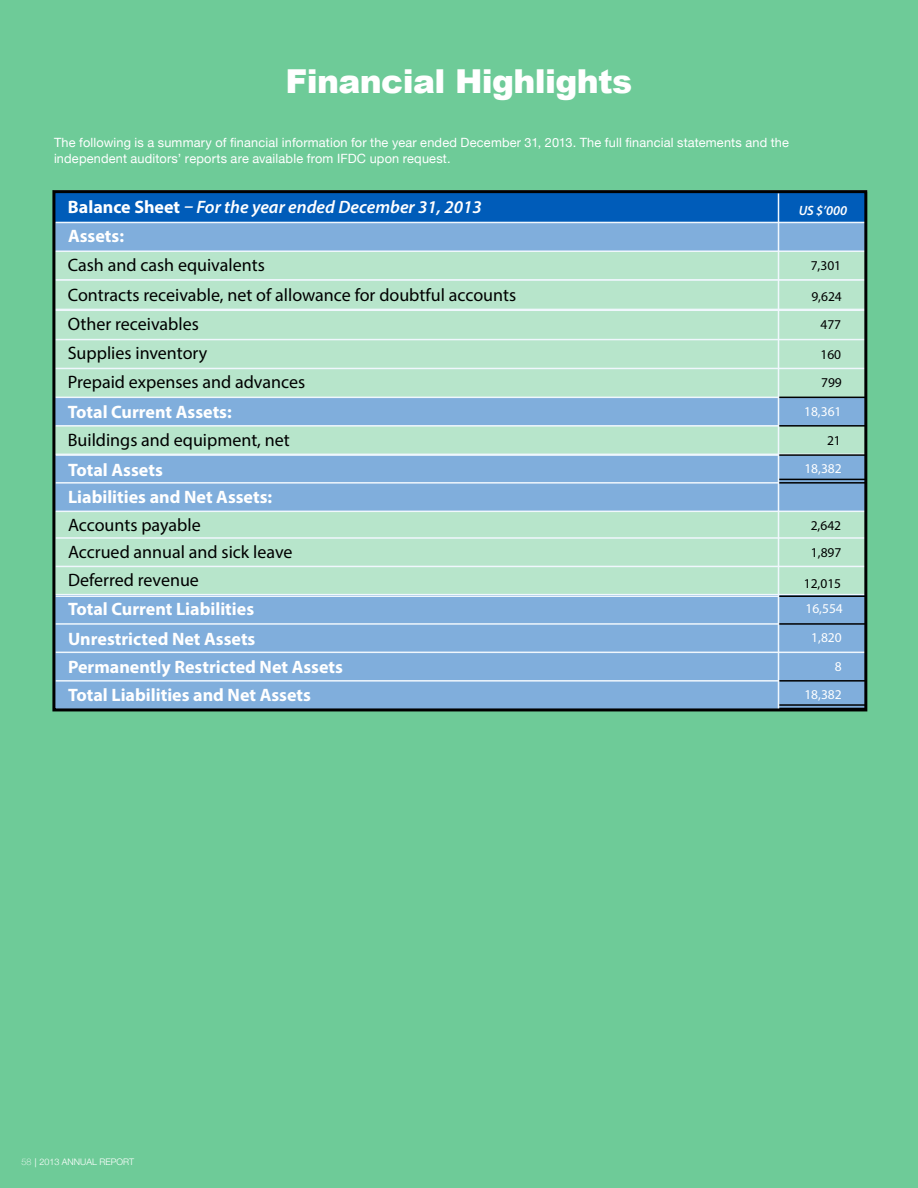
<style>
.page{position:relative;width:918px;height:1188px;background:#6ecb98}
.page>*{position:absolute;margin:0;border:0;box-sizing:border-box;transform-origin:0 0}
.t1{font:900 33px "Arial";letter-spacing:-.02em;color:#fff}
.t2{font:18px "Myriad Pro";color:#000}
.t3{font:700 18px "Myriad Pro";color:#fff}
.t4{font:italic 600 18px "Myriad Pro";color:#fff}
.t5{font:13.5px "Myriad Pro";color:#000}
.t6{font:13.5px "Myriad Pro";color:#fff}
.t7{font:italic 600 13.5px "Myriad Pro";color:#fff}
.t8{font:12.75px/16.5px "Helvetica Neue";letter-spacing:.015em;color:#fff}
.t9{font:300 9px "Helvetica Neue";color:#fff}
.s1{font-weight:700;font-style:normal}
.s2{font-weight:100}
.s3{font-family:"Minion Pro";font-weight:400}
</style>
<div class="page">
<div style="left:56px;top:193px;width:810px;height:29px;background:#005cb9"></div>
<div style="left:56px;top:222px;width:810px;height:29px;background:#80aedc"></div>
<hr style="left:56px;top:222px;width:810px;height:1px;background:#f0f7fd">
<div style="left:55px;top:251px;width:810px;height:29px;background:#b7e5cb"></div>
<hr style="left:55px;top:250px;width:810px;height:2px;background:#f0f7fd">
<hr style="left:55px;top:279px;width:810px;height:2px;background:#f0f7fd">
<hr style="left:55px;top:280px;width:810px;height:2px;background:#f0f7fd">
<div style="left:55px;top:282px;width:810px;height:28px;background:#b7e5cb"></div>
<hr style="left:55px;top:309px;width:810px;height:1px;background:#f0f7fd">
<div style="left:55px;top:310px;width:810px;height:29px;background:#b7e5cb"></div>
<hr style="left:55px;top:310px;width:810px;height:1px;background:#f0f7fd">
<div style="left:55px;top:340px;width:810px;height:28px;background:#b7e5cb"></div>
<hr style="left:55px;top:339px;width:810px;height:1px;background:#f0f7fd">
<div style="left:55px;top:368px;width:810px;height:29px;background:#b7e5cb"></div>
<hr style="left:55px;top:368px;width:810px;height:1px;background:#f0f7fd">
<div style="left:55px;top:397px;width:810px;height:29px;background:#80aedc"></div>
<hr style="left:55px;top:397px;width:724px;height:1px;background:#f0f7fd">
<div style="left:55px;top:426px;width:810px;height:28px;background:#b7e5cb"></div>
<div style="left:56px;top:455px;width:810px;height:28px;background:#80aedc"></div>
<hr style="left:56px;top:454px;width:723px;height:2px;background:#f0f7fd">
<div style="left:56px;top:483px;width:810px;height:28px;background:#80aedc"></div>
<hr style="left:56px;top:482px;width:723px;height:2px;background:#f0f7fd">
<div style="left:56px;top:511px;width:810px;height:29px;background:#b7e5cb"></div>
<hr style="left:56px;top:511px;width:810px;height:1px;background:#f0f7fd">
<div style="left:56px;top:538px;width:810px;height:28px;background:#b7e5cb"></div>
<hr style="left:56px;top:537px;width:810px;height:2px;background:#f0f7fd">
<div style="left:56px;top:566px;width:810px;height:29px;background:#b7e5cb"></div>
<hr style="left:56px;top:566px;width:810px;height:1px;background:#f0f7fd">
<hr style="left:56px;top:594px;width:810px;height:1px;background:#f0f7fd">
<div style="left:56px;top:595px;width:810px;height:29px;background:#80aedc"></div>
<hr style="left:56px;top:595px;width:723px;height:2px;background:#f0f7fd">
<div style="left:56px;top:624px;width:810px;height:28px;background:#80aedc"></div>
<hr style="left:56px;top:623px;width:723px;height:2px;background:#f0f7fd">
<div style="left:56px;top:652px;width:810px;height:29px;background:#80aedc"></div>
<hr style="left:56px;top:652px;width:810px;height:1px;background:#f0f7fd">
<div style="left:56px;top:681px;width:810px;height:28px;background:#80aedc"></div>
<hr style="left:55px;top:680px;width:725px;height:2px;background:#f0f7fd">
<hr style="left:779px;top:397px;width:87px;height:1px;background:#000">
<hr style="left:779px;top:425px;width:87px;height:2px;background:#000">
<hr style="left:55px;top:425px;width:723px;height:2px;background:#f0f7fd">
<hr style="left:779px;top:454px;width:87px;height:2px;background:#000">
<hr style="left:779px;top:482px;width:87px;height:2px;background:#000">
<hr style="left:779px;top:479px;width:87px;height:1px;background:#000">
<hr style="left:779px;top:595px;width:87px;height:2px;background:#000">
<hr style="left:779px;top:623px;width:87px;height:2px;background:#000">
<hr style="left:779px;top:680px;width:87px;height:2px;background:#000">
<hr style="left:779px;top:704px;width:87px;height:2px;background:#000">
<hr style="left:778px;top:193px;width:1px;height:516px;background:#f0f7fd">
<div style="left:52px;top:190px;width:815px;height:521px;border:3px solid #000"></div>
<h1 class="t1" style="left:286px;top:57px;width:348px">Financial Highlights</h1>
<p class="t8" style="left:54px;top:134px;width:736px">The following is a summary of financial information for the year ended December 31, 2013. The full financial statements and the independent auditors’ reports are available from IFDC upon request.</p>
<p class="t4" style="left:68px;top:196px;width:415px"><span class="s1">Balance Sheet</span> – For the year ended December 31, 2013</p>
<p class="t7" style="left:799px;top:201px;width:50px">US $’000</p>
<p class="t3" style="left:68px;top:224px;width:57px">Assets:</p>
<p class="t2" style="left:68px;top:254px;width:199px">Cash and cash equivalents</p>
<p class="t5" style="left:811px;top:257px;width:32px">7,301</p>
<p class="t2" style="left:68px;top:284px;width:450px">Contracts receivable, net of allowance for doubtful accounts</p>
<p class="t5" style="left:811px;top:288px;width:32px">9,624</p>
<p class="t2" style="left:68px;top:313px;width:133px">Other receivables</p>
<p class="t5" style="left:820px;top:316px;width:22px">477</p>
<p class="t2" style="left:68px;top:342px;width:141px">Supplies inventory</p>
<p class="t5" style="left:820px;top:346px;width:22px">160</p>
<p class="t2" style="left:68px;top:371px;width:239px">Prepaid expenses and advances</p>
<p class="t5" style="left:821px;top:375px;width:22px">799</p>
<p class="t3" style="left:68px;top:400px;width:166px">Total Current Assets:</p>
<p class="t6" style="left:804px;top:403px;width:39px">18,361</p>
<p class="t2" style="left:68px;top:428px;width:224px">Buildings and equipment, net</p>
<p class="t5" style="left:827px;top:432px;width:15px">21</p>
<p class="t3" style="left:68px;top:458px;width:96px">Total Assets</p>
<p class="t6" style="left:804px;top:461px;width:39px">18,382</p>
<p class="t3" style="left:68px;top:486px;width:206px">Liabilities and Net Assets:</p>
<p class="t2" style="left:68px;top:514px;width:134px">Accounts payable</p>
<p class="t5" style="left:811px;top:517px;width:32px">2,642</p>
<p class="t2" style="left:68px;top:541px;width:226px">Accrued annual and sick leave</p>
<p class="t5" style="left:811px;top:544px;width:32px">1,897</p>
<p class="t2" style="left:68px;top:569px;width:132px">Deferred revenue</p>
<p class="t5" style="left:804px;top:575px;width:39px">12,015</p>
<p class="t3" style="left:68px;top:598px;width:188px">Total Current Liabilities</p>
<p class="t6" style="left:805px;top:600px;width:39px">16,554</p>
<p class="t3" style="left:68px;top:627px;width:189px">Unrestricted Net Assets</p>
<p class="t6" style="left:811px;top:629px;width:32px">1,820</p>
<p class="t3" style="left:68px;top:655px;width:277px">Permanently Restricted Net Assets</p>
<p class="t6" style="left:835px;top:658px;width:8px">8</p>
<p class="t3" style="left:68px;top:684px;width:245px">Total Liabilities and Net Assets</p>
<p class="t6" style="left:804px;top:686px;width:39px">18,382</p>
<p class="t9" style="left:21px;top:1155px;width:114px"><span class="s2">58</span> <span class="s3">|</span> 2013 ANNUAL REPORT</p>
</div>
